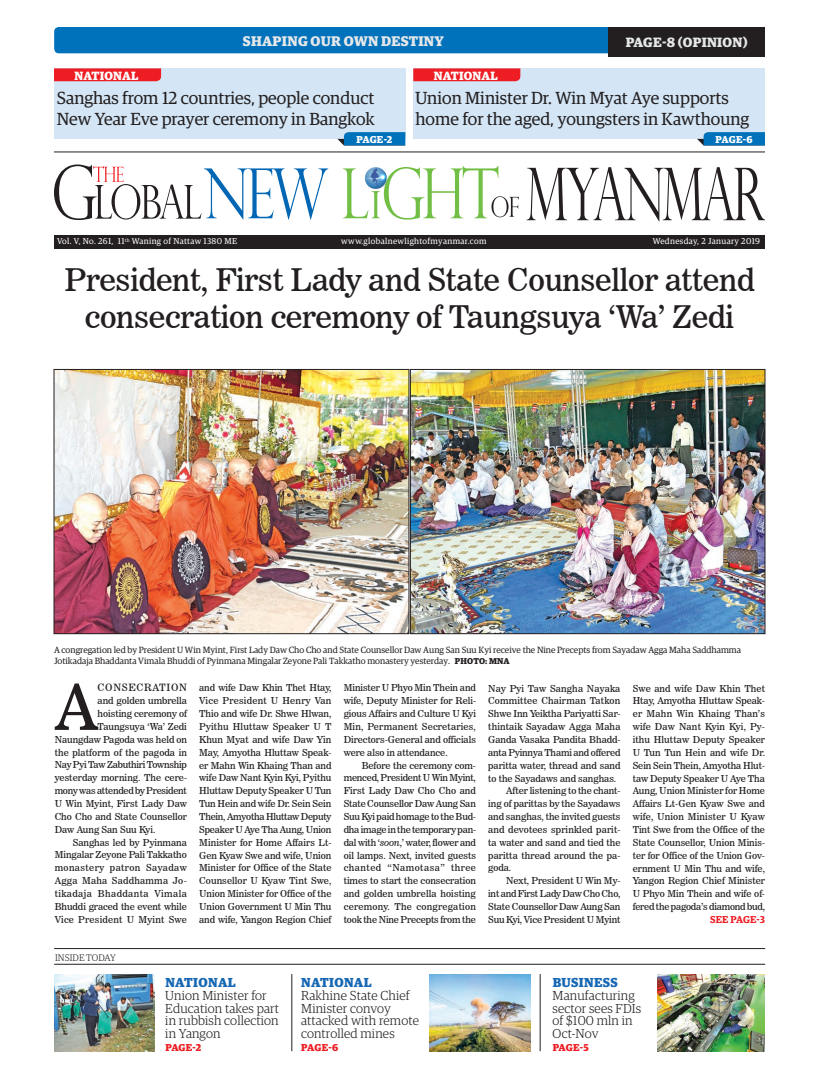
<style>
.page{position:relative;width:819px;height:1080px;background:#fff}
.page>*{position:absolute;margin:0;border:0;box-sizing:border-box;transform-origin:0 0}
.t1{font:62.9px "News 706 BT Roman C";color:#231f20}
.t2{font:31px/37.2px "News 706 BT Roman C";letter-spacing:-.01em;color:#231f20;text-align:center}
.t3{font:17.5px/21px "Guardian Egyp";color:#231f20}
.t4{font:700 14px "Guardian Egyp";letter-spacing:.02em;color:#e6e7e9}
.t5{font:700 13.5px "Guardian Egyp";letter-spacing:.02em;color:#e6e7e9}
.t6{font:300 13px/12.8px "Guardian Egyp";letter-spacing:.01em;color:#231f20}
.t7{font:700 13px "Guardian Egyp";letter-spacing:.03em;color:#1768b4}
.t8{font:700 12px "Guardian Egyp";letter-spacing:.02em;color:#fff}
.t9{font:700 10px "Guardian Egyp";letter-spacing:-.01em;color:#ee1d23}
.t10{font:700 10px "Guardian Egyp";letter-spacing:-.01em;color:#fff}
.t11{font:10px "News 706 BT Roman C";letter-spacing:.065em;color:#231f20}
.t12{font:600 10px "Guardian Egyp";letter-spacing:.015em;color:#ee1d23}
.t13{font:9.5px/12.9px "News 706 BT Roman C";letter-spacing:-.005em;color:#231f20;text-align:justify}
.t14{font:9.5px "News 706 BT Roman C";letter-spacing:-.025em;color:#231f20}
.t15{font:9.5px "News 706 BT Roman C";letter-spacing:.04em;color:#231f20}
.t16{font:9.5px "News 706 BT Roman C";letter-spacing:.015em;color:#231f20}
.t17{font:9.5px "News 706 BT Roman C";letter-spacing:.02em;color:#231f20}
.t18{font:9.5px "News 706 BT Roman C";letter-spacing:.025em;color:#231f20}
.t19{font:300 9.5px "Guardian Egyp";letter-spacing:.01em;color:#231f20}
.t20{font:9px/10.8px "Guardian Egyp";color:#231f20}
.t21{font:8.5px "Guardian Egyp";letter-spacing:.04em;color:#fff}
.s1{font-weight:700;font-size:8.5px}
.s2{font-family:"News 706 BT Italic C"}
</style>
<div class="page">
<div style="left:54px;top:27px;width:554px;height:26px;background:#0072bc"></div>
<div style="left:608px;top:27px;width:157px;height:30px;background:#231f20"></div>
<div style="left:54px;top:235px;width:711px;height:14px;background:#231f20"></div>
<svg style="left:54px;top:164px;width:274px;height:56px"></svg>
<svg style="left:527px;top:167px;width:238px;height:55px"></svg>
<svg style="left:343px;top:166px;width:176px;height:54px"></svg>
<hr style="left:54px;top:152px;width:711px;height:1px;background:#231f20">
<div style="left:54px;top:68px;width:351px;height:71px;background:#d4e6f6"></div>
<svg style="left:54px;top:68px;width:107px;height:13px"></svg>
<svg style="left:337px;top:132px;width:68px;height:13px"></svg>
<div style="left:413px;top:68px;width:352px;height:71px;background:#d4e6f6"></div>
<svg style="left:413px;top:68px;width:107px;height:13px"></svg>
<svg style="left:697px;top:132px;width:68px;height:13px"></svg>
<hr style="left:54px;top:964px;width:711px;height:1px;background:#231f20">
<hr style="left:54px;top:948px;width:711px;height:1px;background:#231f20">
<hr style="left:292px;top:974px;width:1px;height:77px;background:#231f20">
<hr style="left:540px;top:974px;width:1px;height:77px;background:#231f20">
<img style="left:56px;top:369px;width:707px;height:265px">
<div style="left:410px;top:369px;width:355px;height:265px;border:1px solid #231f20"></div>
<div style="left:54px;top:369px;width:355px;height:265px;border:1px solid #231f20"></div>
<img style="left:54px;top:974px;width:101px;height:77px">
<img style="left:430px;top:974px;width:101px;height:77px">
<img style="left:657px;top:974px;width:108px;height:77px">
<p class="t8" style="left:74px;top:66px;width:66px">NATIONAL</p>
<h3 class="t4" style="left:243px;top:30px;width:203px">SHAPING OUR OWN DESTINY</h3>
<h3 class="t5" style="left:626px;top:32px;width:123px">PAGE-8 (OPINION)</h3>
<p class="t8" style="left:434px;top:66px;width:66px">NATIONAL</p>
<h3 class="t3" style="left:57px;top:86px;width:319px">Sanghas from 12 countries, people conduct<br>New Year Eve prayer ceremony in Bangkok</h3>
<p class="t10" style="left:357px;top:132px;width:37px">PAGE-2</p>
<h3 class="t3" style="left:415px;top:86px;width:335px">Union Minister Dr. Win Myat Aye supports home for the aged, youngsters in Kawthoung</h3>
<p class="t10" style="left:716px;top:132px;width:38px">PAGE-6</p>
<p class="t21" style="left:57px;top:236px;width:182px">Vol. V, No. 261, 11<sup>th</sup> Waning of Nattaw 1380 ME</p>
<p class="t21" style="left:341px;top:236px;width:147px">www.globalnewlightofmyanmar.com</p>
<p class="t21" style="left:653px;top:236px;width:109px">Wednesday, 2 January 2019</p>
<h2 class="t2" style="left:64px;top:261px;width:692px">President, First Lady and State Counsellor attend consecration ceremony of Taungsuya ‘Wa’ Zedi</h2>
<p class="t20" style="left:54px;top:644px;width:689px">A congregation led by President U Win Myint, First Lady Daw Cho Cho and State Counsellor Daw Aung San Suu Kyi receive the Nine Precepts from Sayadaw Agga Maha Saddhamma<br>Jotikadaja Bhaddanta Vimala Bhuddi of Pyinmana Mingalar Zeyone Pali Takkatho monastery yesterday. <span class="s1">PHOTO: MNA</span></p>
<h1 class="t1" style="left:55px;top:670px;width:45px">A</h1>
<p class="t11" style="left:98px;top:682px;width:91px">CONSECRATION</p>
<p class="t13" style="left:98px;top:694px;width:91px">and golden umbrella</p>
<p class="t13" style="left:98px;top:707px;width:91px">hoisting ceremony of</p>
<p class="t13" style="left:98px;top:720px;width:91px">Taungsuya ‘Wa’ Zedi</p>
<p class="t13" style="left:55px;top:733px;width:134px">Naungdaw Pagoda was held on</p>
<p class="t13" style="left:55px;top:746px;width:134px">the platform of the pagoda in</p>
<p class="t14" style="left:55px;top:759px;width:134px">Nay Pyi Taw Zabuthiri Township</p>
<p class="t13" style="left:55px;top:771px;width:134px">yesterday morning. The cere-</p>
<p class="t14" style="left:55px;top:785px;width:134px">mony was attended by President</p>
<p class="t13" style="left:55px;top:797px;width:134px">U Win Myint, First Lady Daw</p>
<p class="t13" style="left:55px;top:810px;width:134px">Cho Cho and State Counsellor</p>
<p class="t13" style="left:55px;top:823px;width:102px">Daw Aung San Suu Kyi.</p>
<p class="t13" style="left:73px;top:836px;width:116px">Sanghas led by Pyinmana</p>
<p class="t13" style="left:55px;top:849px;width:134px">Mingalar Zeyone Pali Takkatho</p>
<p class="t15" style="left:55px;top:862px;width:134px">monastery patron Sayadaw</p>
<p class="t18" style="left:55px;top:875px;width:134px">Agga Maha Saddhamma Jo-</p>
<p class="t15" style="left:55px;top:888px;width:134px">tikadaja Bhaddanta Vimala</p>
<p class="t13" style="left:55px;top:900px;width:134px">Bhuddi graced the event while</p>
<p class="t17" style="left:55px;top:914px;width:134px">Vice President U Myint Swe</p>
<p class="t13" style="left:199px;top:682px;width:134px">and wife Daw Khin Thet Htay, Vice President U Henry Van Thio and wife Dr. Shwe Hlwan, Pyithu Hluttaw Speaker U T Khun Myat and wife Daw Yin May, Amyotha Hluttaw Speak&shy;er Mahn Win Khaing Than and wife Daw Nant Kyin Kyi, Pyithu Hluttaw Deputy Speaker U Tun Tun Hein and wife Dr. Sein Sein Thein, Amyotha Hluttaw Deputy Speaker U Aye Tha Aung, Union Minister for Home Affairs Lt-Gen Kyaw Swe and wife, Union Minister for Office of the State Counsellor U Kyaw Tint Swe, Union Minister for Office of the Union Government U Min Thu and wife, Yangon Region Chief</p>
<p class="t13" style="left:344px;top:682px;width:134px">Minister U Phyo Min Thein and wife, Deputy Minister for Reli&shy;gious Affairs and Culture U Kyi Min, Permanent Secretaries, Directors-General and officials were also in attendance.</p>
<p class="t13" style="left:344px;top:759px;width:134px;text-indent:18px">Before the ceremony com&shy;menced, President U Win Myint, First Lady Daw Cho Cho and State Counsellor Daw Aung San Suu Kyi paid homage to the Bud&shy;dha image in the temporary pan&shy;dal with ‘<span class="s2">soon</span>,’ water, flower and oil lamps. Next, invited guests chanted “Namotasa” three times to start the consecration and golden umbrella hoisting ceremony. The congregation took the Nine Precepts from the</p>
<p class="t19" style="left:55px;top:951px;width:62px">INSIDE TODAY</p>
<h3 class="t7" style="left:165px;top:972px;width:72px">NATIONAL</h3>
<h3 class="t6" style="left:165px;top:988px;width:115px">Union Minister for<br>Education takes part in rubbish collection in Yangon</h3>
<p class="t9" style="left:165px;top:1040px;width:37px">PAGE-2</p>
<h3 class="t7" style="left:301px;top:972px;width:72px">NATIONAL</h3>
<h3 class="t6" style="left:301px;top:988px;width:119px">Rakhine State Chief<br>Minister convoy attacked with remote controlled mines</h3>
<p class="t9" style="left:301px;top:1040px;width:38px">PAGE-6</p>
<p class="t16" style="left:488px;top:682px;width:134px">Nay Pyi Taw Sangha Nayaka</p>
<p class="t16" style="left:488px;top:695px;width:134px">Committee Chairman Tatkon</p>
<p class="t13" style="left:488px;top:707px;width:134px">Shwe Inn Yeiktha Pariyatti Sar-</p>
<p class="t13" style="left:488px;top:720px;width:134px">thintaik Sayadaw Agga Maha</p>
<p class="t13" style="left:488px;top:733px;width:134px">Ganda Vasaka Pandita Bhadd-</p>
<p class="t13" style="left:488px;top:746px;width:134px">anta Pyinnya Thami and offered</p>
<p class="t13" style="left:488px;top:759px;width:134px">paritta water, thread and sand</p>
<p class="t13" style="left:488px;top:772px;width:130px">to the Sayadaws and sanghas.</p>
<p class="t13" style="left:506px;top:784px;width:116px">After listening to the chant-</p>
<p class="t13" style="left:488px;top:797px;width:134px">ing of parittas by the Sayadaws</p>
<p class="t13" style="left:488px;top:810px;width:134px">and sanghas, the invited guests</p>
<p class="t13" style="left:488px;top:823px;width:134px">and devotees sprinkled parit-</p>
<p class="t13" style="left:488px;top:836px;width:134px">ta water and sand and tied the</p>
<p class="t13" style="left:488px;top:849px;width:134px">paritta thread around the pa-</p>
<p class="t13" style="left:488px;top:862px;width:25px">goda.</p>
<p class="t13" style="left:506px;top:874px;width:116px">Next, President U Win My-</p>
<p class="t14" style="left:488px;top:888px;width:134px">int and First Lady Daw Cho Cho,</p>
<p class="t13" style="left:488px;top:900px;width:134px">State Counsellor Daw Aung San</p>
<p class="t13" style="left:488px;top:913px;width:134px">Suu Kyi, Vice President U Myint</p>
<p class="t13" style="left:633px;top:682px;width:134px">Swe and wife Daw Khin Thet Htay, Amyotha Hluttaw Speak&shy;er Mahn Win Khaing Than’s wife Daw Nant Kyin Kyi, Py&shy;ithu Hluttaw Deputy Speaker U Tun Tun Hein and wife Dr.<br>Sein Sein Thein, Amyotha Hlut&shy;taw Deputy Speaker U Aye Tha Aung, Union Minister for Home Affairs Lt-Gen Kyaw Swe and wife, Union Minister U Kyaw Tint Swe from the Office of the State Counsellor, Union Minis&shy;ter for Office of the Union Gov&shy;ernment U Min Thu and wife, Yangon Region Chief Minister U Phyo Min Thein and wife of&shy;fered the pagoda’s diamond bud,</p>
<p class="t12" style="left:710px;top:912px;width:56px">SEE PAGE-3</p>
<h3 class="t7" style="left:553px;top:972px;width:67px">BUSINESS</h3>
<h3 class="t6" style="left:553px;top:988px;width:90px">Manufacturing sector sees FDIs of $100 mln in<br>Oct-Nov</h3>
<p class="t9" style="left:553px;top:1040px;width:37px">PAGE-5</p>
</div>
